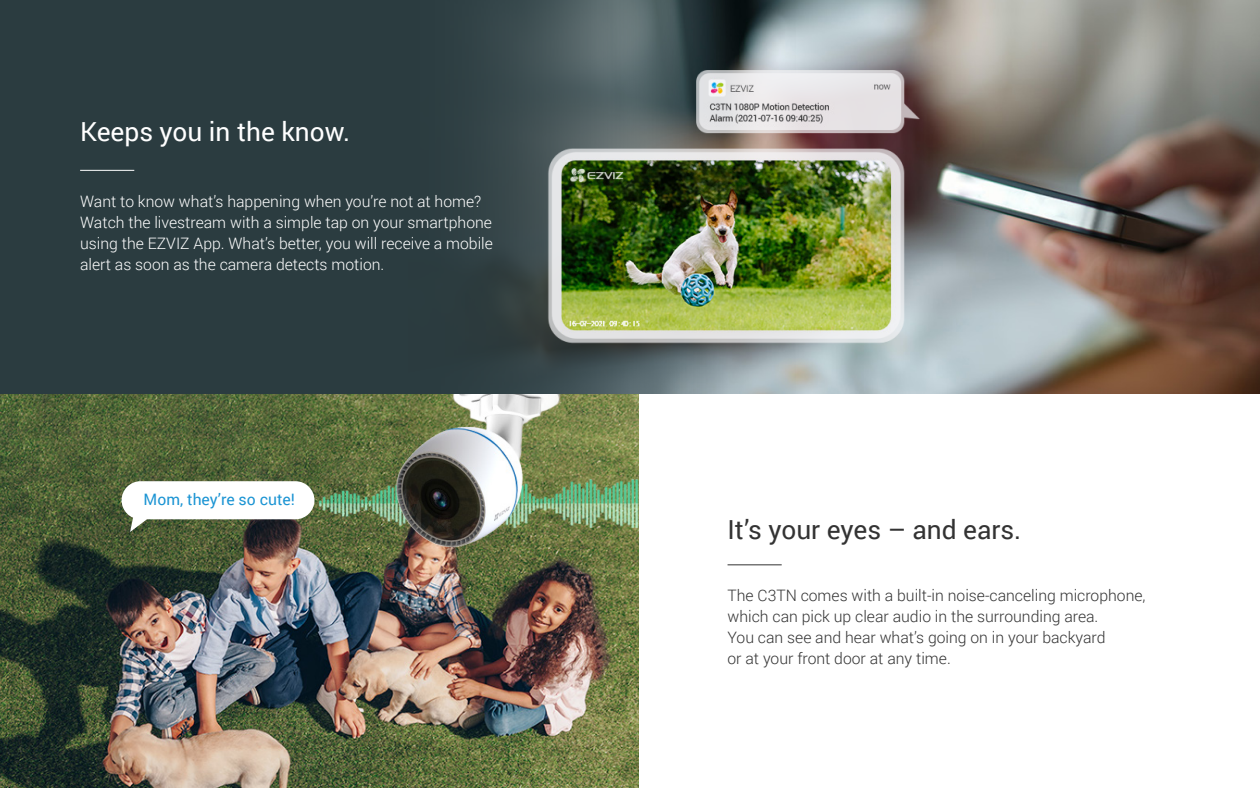
<style>
.page{position:relative;width:1260px;height:788px;background:#fff}
.page>*{position:absolute;margin:0;border:0;box-sizing:border-box;transform-origin:0 0}
.t1{font:26.25px "Roboto";color:#333}
.t2{font:26.25px "Roboto";color:#fff}
.t3{font:300 15.75px/21px "Roboto";color:#fff}
.t4{font:300 15.75px/21px "Roboto";color:#333}
.t5{font:15.75px "Roboto";color:#1b94d3}
</style>
<div class="page">
<img style="left:796px;top:0;width:464px;height:394px">
<svg style="left:0;top:0;width:796px;height:394px;background:#2f4044"></svg>
<hr style="left:728px;top:564px;width:54px;height:1px;background:#333">
<hr style="left:80px;top:170px;width:54px;height:1px;background:#fff">
<img style="left:0;top:394px;width:638px;height:394px">
<img style="left:273px;top:394px;width:365px;height:179px">
<img style="left:530px;top:22px;width:409px;height:336px">
<div style="left:122px;top:481px;width:192px;height:38px;background:#fff;border-radius:19px"></div>
<svg style="left:130px;top:516px;width:17px;height:16px"></svg>
<h1 class="t2" style="left:80px;top:113px;width:271px">Keeps you in the know.</h1>
<p class="t3" style="left:80px;top:190px;width:414px">Want to know what’s happening when you’re not at home?<br>Watch the livestream with a simple tap on your smartphone using the EZVIZ App. What’s better, you will receive a mobile alert as soon as the camera detects motion.</p>
<p class="t5" style="left:144px;top:488px;width:153px">Mom, they’re so cute!</p>
<h1 class="t1" style="left:728px;top:511px;width:295px">It’s your eyes – and ears.</h1>
<p class="t4" style="left:728px;top:584px;width:420px">The C3TN comes with a built-in noise-canceling microphone, which can pick up clear audio in the surrounding area.<br>You can see and hear what’s going on in your backyard<br>or at your front door at any time.</p>
</div>
